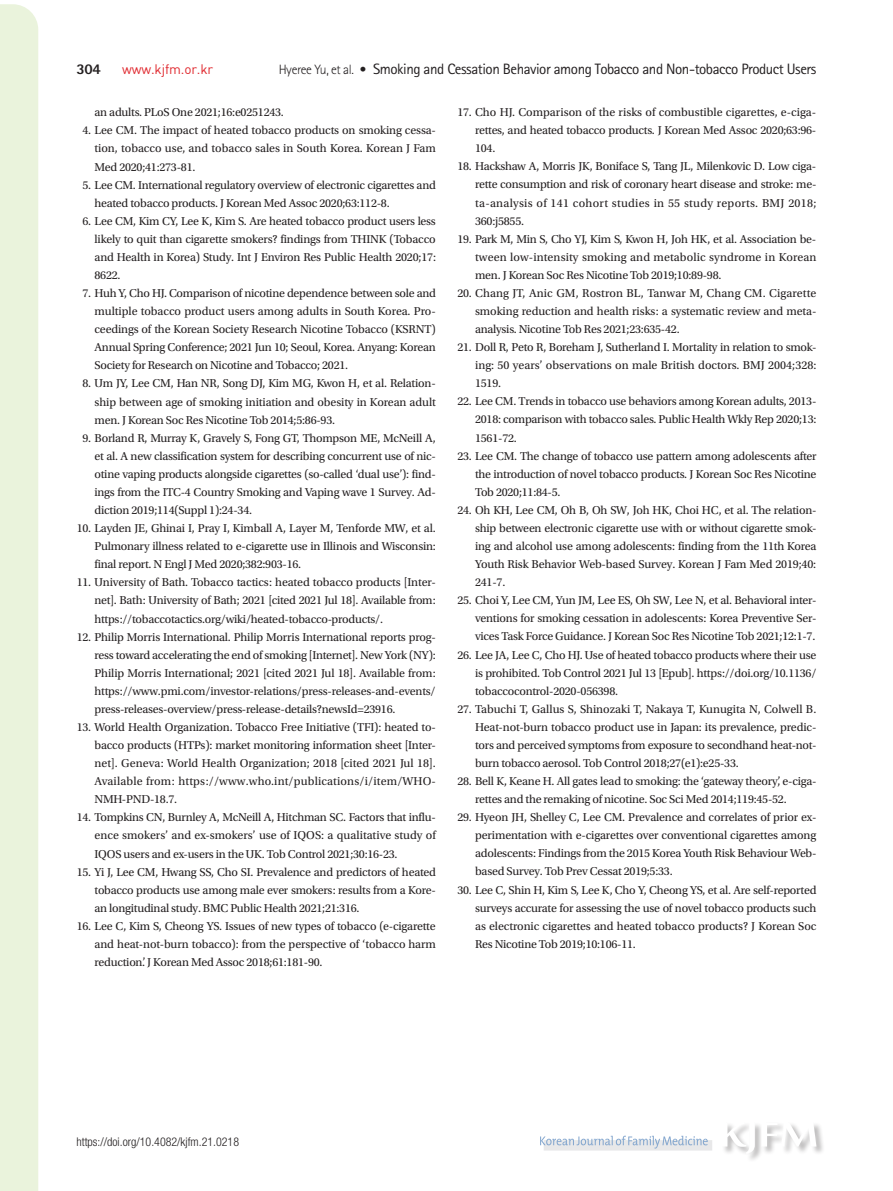
<style>
.page{position:relative;width:893px;height:1191px;background:#fff}
.page>*{position:absolute;margin:0;border:0;box-sizing:border-box;transform-origin:0 0}
.t1{font:15px "Rotis Sans Serif Std";letter-spacing:-.03em;color:#231f20}
.t2{font:800 15px "Rotis Sans Serif Std";color:#231f20}
.t3{font:13.5px "Dinreg";letter-spacing:-.01em;color:#e02a30}
.t4{font:12px/18px "Utopia Std";letter-spacing:-.02em;color:#231f20;text-align:justify}
.t5{font:300 condensed 12px "Helvetica Neue LT Std";color:#231f20}
.s1{font-weight:300;font-size:13.5px}
</style>
<div class="page">
<div style="left:0;top:4px;width:38px;height:1187px;background:#eaf3dc"></div>
<div style="left:721px;top:1122px;width:104px;height:40px;background:#231f20;opacity:.3"></div>
<svg style="left:722px;top:1122px;width:94px;height:32px"></svg>
<div style="left:544px;top:1140px;width:168px;height:10px;background:#e8e8e9"></div>
<svg style="left:540px;top:1135px;width:168px;height:13px"></svg>
<p class="t2" style="left:77px;top:60px;width:26px">304</p>
<p class="t3" style="left:122px;top:61px;width:93px">www.kjfm.or.kr</p>
<p class="t1" style="left:279px;top:60px;width:539px"><span class="s1">Hyeree Yu, et al. •</span> Smoking and Cessation Behavior among Tobacco and Non-tobacco Product Users</p>
<p class="t4" style="left:95px;top:104px;width:191px">an adults. PLoS One 2021;16:e0251243.</p>
<p class="t4" style="left:95px;top:122px;width:343px;text-indent:-12px">4. Lee CM. The impact of heated tobacco products on smoking cessa&shy;tion, tobacco use, and tobacco sales in South Korea. Korean J Fam Med 2020;41:273-81.</p>
<p class="t4" style="left:95px;top:176px;width:343px;text-indent:-12px">5. Lee CM. International regulatory overview of electronic cigarettes and heated tobacco products. J Korean Med Assoc 2020;63:112-8.</p>
<p class="t4" style="left:95px;top:212px;width:343px;text-indent:-12px">6. Lee CM, Kim CY, Lee K, Kim S. Are heated tobacco product users less likely to quit than cigarette smokers? findings from THINK (Tobacco and Health in Korea) Study. Int J Environ Res Public Health 2020;17:<br>8622.</p>
<p class="t4" style="left:95px;top:284px;width:343px;text-indent:-12px">7. Huh Y, Cho HJ. Comparison of nicotine dependence between sole and multiple tobacco product users among adults in South Korea. Pro&shy;ceedings of the Korean Society Research Nicotine Tobacco (KSRNT)<br>Annual Spring Conference; 2021 Jun 10; Seoul, Korea. Anyang: Korean Society for Research on Nicotine and Tobacco; 2021.</p>
<p class="t4" style="left:95px;top:375px;width:343px;text-indent:-12px">8. Um JY, Lee CM, Han NR, Song DJ, Kim MG, Kwon H, et al. Relation&shy;ship between age of smoking initiation and obesity in Korean adult men. J Korean Soc Res Nicotine Tob 2014;5:86-93.</p>
<p class="t4" style="left:95px;top:429px;width:343px;text-indent:-12px">9. Borland R, Murray K, Gravely S, Fong GT, Thompson ME, McNeill A, et al. A new classification system for describing concurrent use of nic&shy;otine vaping products alongside cigarettes (so-called ‘dual use’): find&shy;ings from the ITC-4 Country Smoking and Vaping wave 1 Survey. Ad&shy;diction 2019;114(Suppl 1):24-34.</p>
<p class="t4" style="left:95px;top:519px;width:343px;text-indent:-18px">10. Layden JE, Ghinai I, Pray I, Kimball A, Layer M, Tenforde MW, et al.<br>Pulmonary illness related to e-cigarette use in Illinois and Wisconsin: final report. N Engl J Med 2020;382:903-16.</p>
<p class="t4" style="left:95px;top:573px;width:343px;text-indent:-18px">11. University of Bath. Tobacco tactics: heated tobacco products [Inter&shy;net]. Bath: University of Bath; 2021 [cited 2021 Jul 18]. Available from: https://tobaccotactics.org/wiki/heated-tobacco-products/.</p>
<p class="t4" style="left:95px;top:628px;width:343px;text-indent:-18px">12. Philip Morris International. Philip Morris International reports prog&shy;ress toward accelerating the end of smoking [Internet]. New York (NY):<br>Philip Morris International; 2021 [cited 2021 Jul 18]. Available from: https://www.pmi.com/investor-relations/press-releases-and-events/ press-releases-overview/press-release-details?newsId=23916.</p>
<p class="t4" style="left:95px;top:718px;width:343px;text-indent:-18px">13. World Health Organization. Tobacco Free Initiative (TFI): heated to&shy;bacco products (HTPs): market monitoring information sheet [Inter&shy;net]. Geneva: World Health Organization; 2018 [cited 2021 Jul 18].<br>Available from: https://www.who.int/publications/i/item/WHO-NMH-PND-18.7.</p>
<p class="t4" style="left:95px;top:808px;width:343px;text-indent:-18px">14. Tompkins CN, Burnley A, McNeill A, Hitchman SC. Factors that influ&shy;ence smokers’ and ex-smokers’ use of IQOS: a qualitative study of IQOS users and ex-users in the UK. Tob Control 2021;30:16-23.</p>
<p class="t4" style="left:95px;top:863px;width:343px;text-indent:-18px">15. Yi J, Lee CM, Hwang SS, Cho SI. Prevalence and predictors of heated tobacco products use among male ever smokers: results from a Kore&shy;an longitudinal study. BMC Public Health 2021;21:316.</p>
<p class="t4" style="left:95px;top:917px;width:343px;text-indent:-18px">16. Lee C, Kim S, Cheong YS. Issues of new types of tobacco (e-cigarette and heat-not-burn tobacco): from the perspective of ‘tobacco harm reduction’. J Korean Med Assoc 2018;61:181-90.</p>
<p class="t4" style="left:475px;top:103px;width:343px;text-indent:-18px">17. Cho HJ. Comparison of the risks of combustible cigarettes, e-ciga&shy;rettes, and heated tobacco products. J Korean Med Assoc 2020;63:96- 104.</p>
<p class="t4" style="left:475px;top:158px;width:343px;text-indent:-18px">18. Hackshaw A, Morris JK, Boniface S, Tang JL, Milenkovic D. Low ciga&shy;rette consumption and risk of coronary heart disease and stroke: me&shy;ta-analysis of 141 cohort studies in 55 study reports. BMJ 2018; 360:j5855.</p>
<p class="t4" style="left:475px;top:230px;width:343px;text-indent:-18px">19. Park M, Min S, Cho YJ, Kim S, Kwon H, Joh HK, et al. Association be&shy;tween low-intensity smoking and metabolic syndrome in Korean men. J Korean Soc Res Nicotine Tob 2019;10:89-98.</p>
<p class="t4" style="left:475px;top:284px;width:343px;text-indent:-18px">20. Chang JT, Anic GM, Rostron BL, Tanwar M, Chang CM. Cigarette smoking reduction and health risks: a systematic review and meta&shy;analysis. Nicotine Tob Res 2021;23:635-42.</p>
<p class="t4" style="left:475px;top:338px;width:343px;text-indent:-18px">21. Doll R, Peto R, Boreham J, Sutherland I. Mortality in relation to smok&shy;ing: 50 years’ observations on male British doctors. BMJ 2004;328:<br>1519.</p>
<p class="t4" style="left:475px;top:393px;width:343px;text-indent:-18px">22. Lee CM. Trends in tobacco use behaviors among Korean adults, 2013- 2018: comparison with tobacco sales. Public Health Wkly Rep 2020;13:<br>1561-72.</p>
<p class="t4" style="left:475px;top:447px;width:343px;text-indent:-18px">23. Lee CM. The change of tobacco use pattern among adolescents after the introduction of novel tobacco products. J Korean Soc Res Nicotine Tob 2020;11:84-5.</p>
<p class="t4" style="left:475px;top:501px;width:343px;text-indent:-18px">24. Oh KH, Lee CM, Oh B, Oh SW, Joh HK, Choi HC, et al. The relation&shy;ship between electronic cigarette use with or without cigarette smok&shy;ing and alcohol use among adolescents: finding from the 11th Korea Youth Risk Behavior Web-based Survey. Korean J Fam Med 2019;40:<br>241-7.</p>
<p class="t4" style="left:475px;top:591px;width:343px;text-indent:-18px">25. Choi Y, Lee CM, Yun JM, Lee ES, Oh SW, Lee N, et al. Behavioral inter&shy;ventions for smoking cessation in adolescents: Korea Preventive Ser&shy;vices Task Force Guidance. J Korean Soc Res Nicotine Tob 2021;12:1-7.</p>
<p class="t4" style="left:475px;top:646px;width:343px;text-indent:-18px">26. Lee JA, Lee C, Cho HJ. Use of heated tobacco products where their use is prohibited. Tob Control 2021 Jul 13 [Epub]. https://doi.org/10.1136/ tobaccocontrol-2020-056398.</p>
<p class="t4" style="left:475px;top:700px;width:343px;text-indent:-18px">27. Tabuchi T, Gallus S, Shinozaki T, Nakaya T, Kunugita N, Colwell B.<br>Heat-not-burn tobacco product use in Japan: its prevalence, predic&shy;tors and perceived symptoms from exposure to secondhand heat-not&shy;burn tobacco aerosol. Tob Control 2018;27(e1):e25-33.</p>
<p class="t4" style="left:475px;top:772px;width:343px;text-indent:-18px">28. Bell K, Keane H. All gates lead to smoking: the ‘gateway theory’, e-ciga&shy;rettes and the remaking of nicotine. Soc Sci Med 2014;119:45-52.</p>
<p class="t4" style="left:475px;top:808px;width:343px;text-indent:-18px">29. Hyeon JH, Shelley C, Lee CM. Prevalence and correlates of prior ex&shy;perimentation with e-cigarettes over conventional cigarettes among adolescents: Findings from the 2015 Korea Youth Risk Behaviour Web&shy;based Survey. Tob Prev Cessat 2019;5:33.</p>
<p class="t4" style="left:475px;top:881px;width:343px;text-indent:-18px">30. Lee C, Shin H, Kim S, Lee K, Cho Y, Cheong YS, et al. Are self-reported surveys accurate for assessing the use of novel tobacco products such as electronic cigarettes and heated tobacco products? J Korean Soc Res Nicotine Tob 2019;10:106-11.</p>
<p class="t5" style="left:77px;top:1134px;width:164px">https://doi.org/10.4082/kjfm.21.0218</p>
</div>
